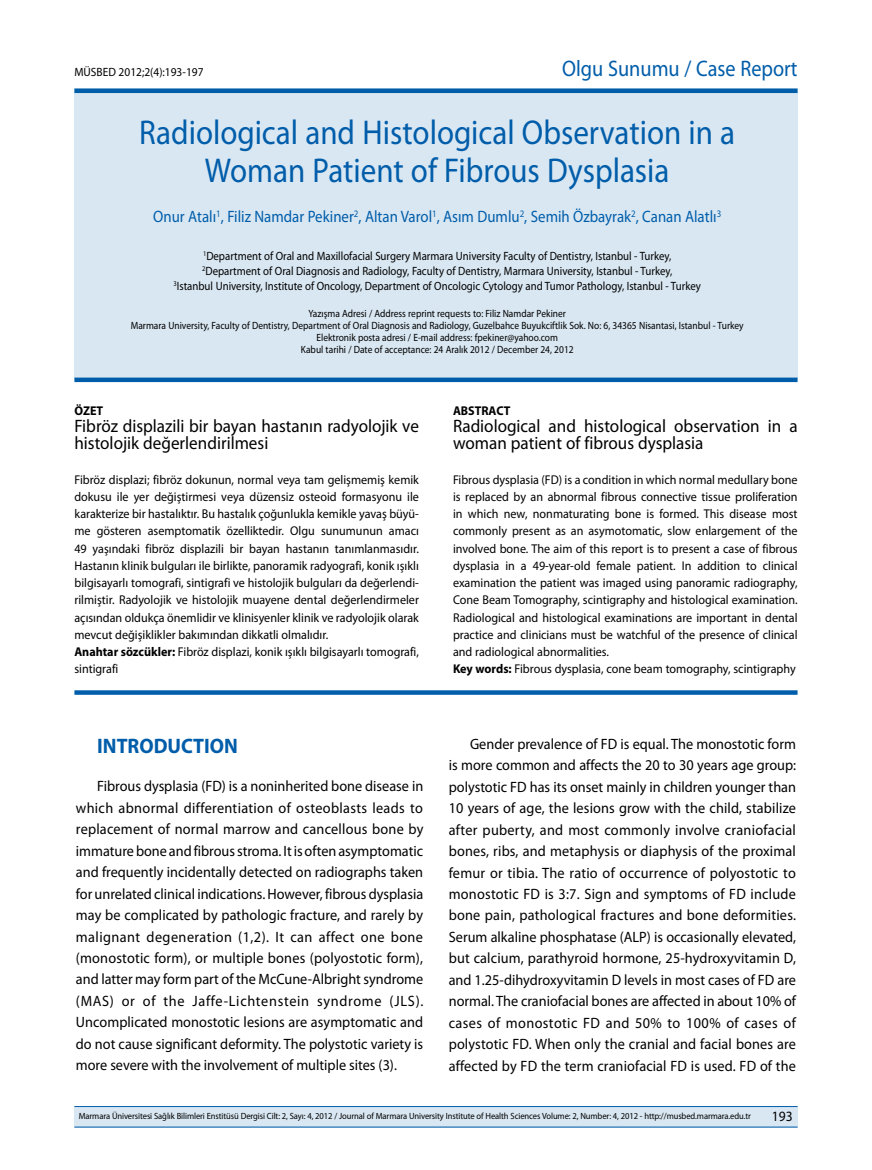
<style>
.page{position:relative;width:872px;height:1170px;background:#fff}
.page>*{position:absolute;margin:0;border:0;box-sizing:border-box;transform-origin:0 0}
.t1{font:34.5px/37.5px "Myriad Pro";color:#005daa;text-align:center;scale:.9 1}
.t2{font:22.5px "Myriad Pro";color:#005daa;scale:.9 1}
.t3{font:700 21px "Myriad Pro";color:#005daa;scale:.95 1}
.t4{font:18px/17.2px "Myriad Pro";color:#000;scale:.95 1}
.t5{font:16.5px "Myriad Pro";color:#005daa;scale:.9 1}
.t6{font:15px/21.5px "Myriad Pro";color:#000;text-align:justify;scale:.95 1}
.t7{font:14.25px "Myriad Pro";color:#000;scale:.95 1}
.t8{font:12.75px/17.2px "Myriad Pro";color:#000;scale:.95 1}
.t9{font:700 12.75px "Myriad Pro";color:#000;scale:.95 1}
.t10{font:12px/15px "Myriad Pro";color:#000;text-align:center;scale:.9 1}
.t11{font:12px "Myriad Pro";color:#000;scale:.95 1}
.t12{font:10.5px/12px "Myriad Pro";color:#000;text-align:center;scale:.9 1}
.t13{font:9px "Myriad Pro";letter-spacing:-.01em;color:#000;scale:.95 1}
.s1{font-weight:700}
</style>
<div class="page">
<div style="left:74px;top:1106px;width:723px;height:21px;background:#d9e7f2"></div>
<hr style="left:74px;top:1126px;width:723px;height:1px;background:#005daa">
<hr style="left:74px;top:1106px;width:723px;height:1px;background:#005daa">
<div style="left:74px;top:88px;width:723px;height:290px;background:#d9e7f2"></div>
<div style="left:74px;top:377px;width:723px;height:5px;background:#005daa"></div>
<svg style="left:74px;top:690px;width:723px;height:4px;background:#1268b0"></svg>
<div style="left:74px;top:88px;width:723px;height:5px;background:#005daa"></div>
<p class="t11" style="left:74px;top:65px;width:137px">MÜSBED 2012;2(4):193-197</p>
<h2 class="t2" style="left:562px;top:55px;width:263px">Olgu Sunumu / Case Report</h2>
<h1 class="t1" style="left:139px;top:113px;width:664px">Radiological and Histological Observation in a<br>Woman Patient of Fibrous Dysplasia</h1>
<p class="t5" style="left:153px;top:207px;width:632px">Onur Atalı<sup>1</sup>, Filiz Namdar Pekiner<sup>2</sup>, Altan Varol<sup>1</sup>, Asım Dumlu<sup>2</sup>, Semih Özbayrak<sup>2</sup>, Canan Alatlı<sup>3</sup></p>
<p class="t10" style="left:173px;top:248px;width:587px"><sup>1</sup>Department of Oral and Maxillofacial Surgery Marmara University Faculty of Dentistry, Istanbul - Turkey,<br><sup>2</sup>Department of Oral Diagnosis and Radiology, Faculty of Dentistry, Marmara University, Istanbul - Turkey,<br><sup>3</sup>Istanbul University, Institute of Oncology, Department of Oncologic Cytology and Tumor Pathology, Istanbul - Turkey</p>
<p class="t12" style="left:131px;top:307px;width:682px">Yazışma Adresi / Address reprint requests to: Filiz Namdar Pekiner<br>Marmara University, Faculty of Dentistry, Department of Oral Diagnosis and Radiology, Guzelbahce Buyukciftlik Sok. No: 6, 34365 Nisantasi, Istanbul - Turkey Elektronik posta adresi / E-mail address: fpekiner@yahoo.com<br>Kabul tarihi / Date of acceptance: 24 Aralık 2012 / December 24, 2012</p>
<p class="t9" style="left:74px;top:402px;width:32px">ÖZET</p>
<p class="t4" style="left:74px;top:417px;width:364px">Fibröz displazili bir bayan hastanın radyolojik ve histolojik değerlendirilmesi</p>
<p class="t8" style="left:74px;top:470px;width:364px">Fibröz displazi; fibröz dokunun, normal veya tam gelişmemiş kemik dokusu ile yer değiştirmesi veya düzensiz osteoid formasyonu ile karakterize bir hastalıktır. Bu hastalık çoğunlukla kemikle yavaş büyü&shy;me gösteren asemptomatik özelliktedir. Olgu sunumunun amacı 49 yaşındaki fibröz displazili bir bayan hastanın tanımlanmasıdır.<br>Hastanın klinik bulguları ile birlikte, panoramik radyografi, konik ışıklı bilgisayarlı tomografi, sintigrafi ve histolojik bulguları da değerlendi&shy;rilmiştir. Radyolojik ve histolojik muayene dental değerlendirmeler açısından oldukça önemlidir ve klinisyenler klinik ve radyolojik olarak mevcut değişiklikler bakımından dikkatli olmalıdır.<br><span class="s1">Anahtar sözcükler:</span> Fibröz displazi, konik ışıklı bilgisayarlı tomografi, sintigrafi</p>
<h3 class="t3" style="left:97px;top:732px;width:150px">INTRODUCTION</h3>
<p class="t6" style="left:76px;top:775px;width:367px;text-indent:21px">Fibrous dysplasia (FD) is a noninherited bone disease in which abnormal differentiation of osteoblasts leads to replacement of normal marrow and cancellous bone by immature bone and fibrous stroma. It is often asymptomatic and frequently incidentally detected on radiographs taken for unrelated clinical indications. However, fibrous dysplasia may be complicated by pathologic fracture, and rarely by malignant degeneration (1,2). It can affect one bone (monostotic form), or multiple bones (polyostotic form), and latter may form part of the McCune-Albright syndrome (MAS) or of the Jaffe-Lichtenstein syndrome (JLS).<br>Uncomplicated monostotic lesions are asymptomatic and do not cause significant deformity. The polystotic variety is more severe with the involvement of multiple sites (3).</p>
<p class="t9" style="left:453px;top:402px;width:62px">ABSTRACT</p>
<p class="t4" style="left:453px;top:417px;width:364px">Radiological and histological observation in a woman patient of fibrous dysplasia</p>
<p class="t8" style="left:453px;top:470px;width:364px">Fibrous dysplasia (FD) is a condition in which normal medullary bone is replaced by an abnormal fibrous connective tissue proliferation in which new, nonmaturating bone is formed. This disease most commonly present as an asymotomatic, slow enlargement of the involved bone. The aim of this report is to present a case of fibrous dysplasia in a 49-year-old female patient. In addition to clinical examination the patient was imaged using panoramic radiography, Cone Beam Tomography, scintigraphy and histological examination.<br>Radiological and histological examinations are important in dental practice and clinicians must be watchful of the presence of clinical and radiological abnormalities.<br><span class="s1">Key words:</span> Fibrous dysplasia, cone beam tomography, scintigraphy</p>
<p class="t6" style="left:449px;top:732px;width:367px;text-indent:21px">Gender prevalence of FD is equal. The monostotic form is more common and affects the 20 to 30 years age group: polystotic FD has its onset mainly in children younger than 10 years of age, the lesions grow with the child, stabilize after puberty, and most commonly involve craniofacial bones, ribs, and metaphysis or diaphysis of the proximal femur or tibia. The ratio of occurrence of polyostotic to monostotic FD is 3:7. Sign and symptoms of FD include bone pain, pathological fractures and bone deformities.<br>Serum alkaline phosphatase (ALP) is occasionally elevated, but calcium, parathyroid hormone, 25-hydroxyvitamin D, and 1.25-dihydroxyvitamin D levels in most cases of FD are normal. The craniofacial bones are affected in about 10% of cases of monostotic FD and 50% to 100% of cases of polystotic FD. When only the cranial and facial bones are affected by FD the term craniofacial FD is used. FD of the</p>
<p class="t13" style="left:79px;top:1110px;width:709px">Marmara Üniversitesi Sağlık Bilimleri Enstitüsü Dergisi Cilt: 2, Sayı: 4, 2012 / Journal of Marmara University Institute of Health Sciences Volume: 2, Number: 4, 2012 - http://musbed.marmara.edu.tr</p>
<p class="t7" style="left:772px;top:1107px;width:23px">193</p>
</div>
